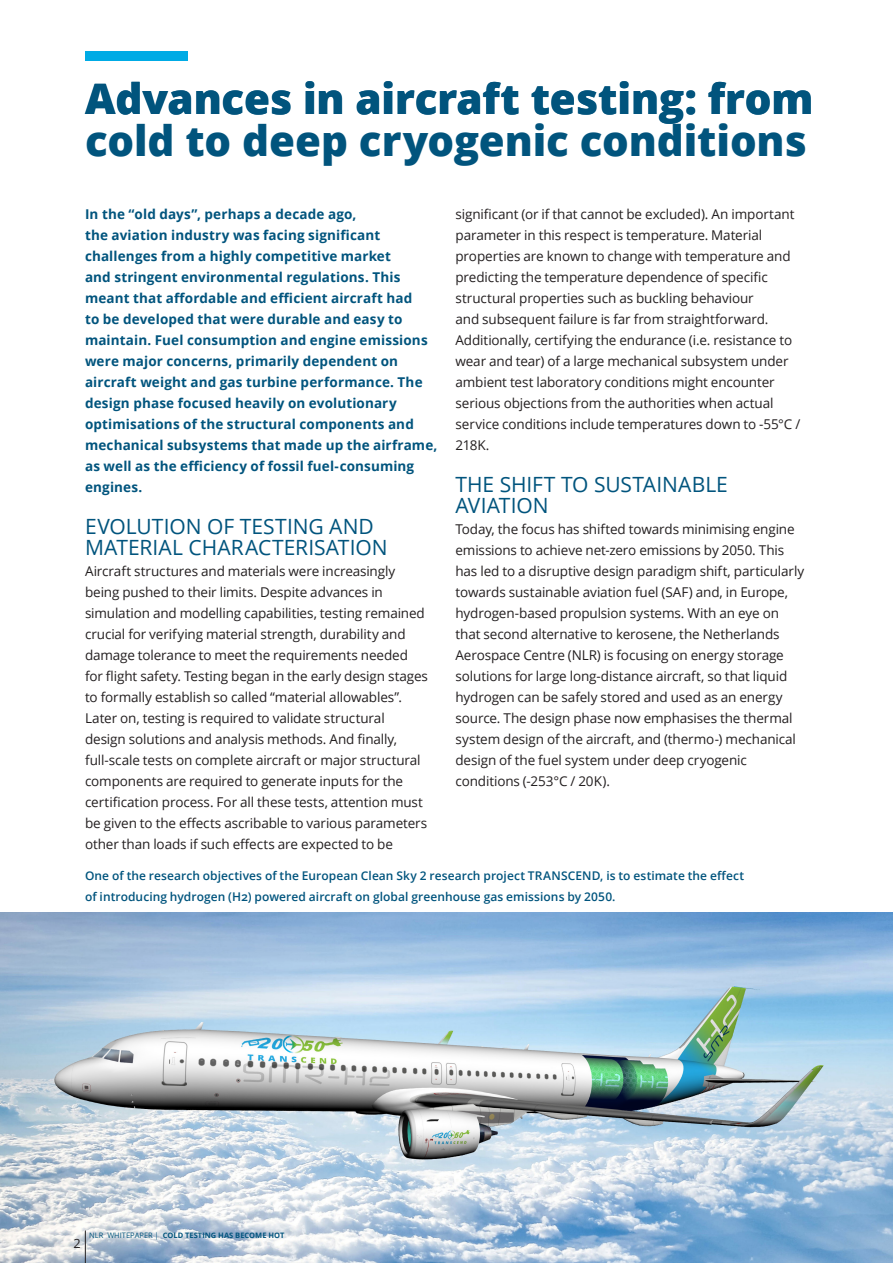
<style>
.page{position:relative;width:893px;height:1263px;background:#fff}
.page>*{position:absolute;margin:0;border:0;box-sizing:border-box;transform-origin:0 0}
.Titel_02{font:800 42px "Open Sans";letter-spacing:-.005em;color:#01547d}
.Aleineakop_3{font:21px/21px "Open Sans";color:#01547d}
.Broodtekst{font:13.5px/21px "Open Sans";letter-spacing:-.01em;color:#231f20}
.Introtekst{font:700 13.5px/21px "Open Sans";letter-spacing:.01em;color:#01547d}
.t1{font:12.75px "Open Sans";color:#231f20}
.Fotobijschrift{font:600 12px "Open Sans";letter-spacing:.005em;color:#01547d}
.t2{font:700 7.5px "Open Sans";color:#01547d}
.s1{font-weight:400}
</style>
<div class="page">
<img style="left:0;top:912px;width:893px;height:351px">
<hr style="left:85px;top:1230px;width:1px;height:33px;background:#231f20">
<div style="left:85px;top:51px;width:102px;height:10px;background:#00abe5"></div>
<p class="Titel_02" style="left:85px;top:67px;width:730px">Advances in aircraft testing: from</p>
<p class="Titel_02" style="left:85px;top:109px;width:723px">cold to deep cryogenic conditions</p>
<p class="Introtekst" style="left:85px;top:204px;width:354px">In the “old days”, perhaps a decade ago,<br>the aviation industry was facing significant challenges from a highly competitive market<br>and stringent environmental regulations. This meant that affordable and efficient aircraft had<br>to be developed that were durable and easy to maintain. Fuel consumption and engine emissions were major concerns, primarily dependent on aircraft weight and gas turbine performance. The design phase focused heavily on evolutionary optimisations of the structural components and mechanical subsystems that made up the airframe, as well as the efficiency of fossil fuel-consuming engines.</p>
<p class="Aleineakop_3" style="left:85px;top:516px;width:304px">EVOLUTION OF TESTING AND<br>MATERIAL CHARACTERISATION</p>
<p class="Broodtekst" style="left:85px;top:561px;width:344px">Aircraft structures and materials were increasingly being pushed to their limits. Despite advances in simulation and modelling capabilities, testing remained crucial for verifying material strength, durability and damage tolerance to meet the requirements needed for flight safety. Testing began in the early design stages to formally establish so called “material allowables”.<br>Later on, testing is required to validate structural design solutions and analysis methods. And finally, full-scale tests on complete aircraft or major structural components are required to generate inputs for the certification process. For all these tests, attention must be given to the effects ascribable to various parameters other than loads if such effects are expected to be</p>
<p class="Broodtekst" style="left:455px;top:204px;width:346px">significant (or if that cannot be excluded). An important parameter in this respect is temperature. Material properties are known to change with temperature and predicting the temperature dependence of specific structural properties such as buckling behaviour<br>and subsequent failure is far from straightforward.<br>Additionally, certifying the endurance (i.e. resistance to wear and tear) of a large mechanical subsystem under ambient test laboratory conditions might encounter serious objections from the authorities when actual service conditions include temperatures down to -55°C / 218K.</p>
<p class="Aleineakop_3" style="left:455px;top:474px;width:274px">THE SHIFT TO SUSTAINABLE<br>AVIATION</p>
<p class="Broodtekst" style="left:455px;top:519px;width:350px">Today, the focus has shifted towards minimising engine emissions to achieve net-zero emissions by 2050. This has led to a disruptive design paradigm shift, particularly towards sustainable aviation fuel (SAF) and, in Europe, hydrogen-based propulsion systems. With an eye on that second alternative to kerosene, the Netherlands Aerospace Centre (NLR) is focusing on energy storage solutions for large long-distance aircraft, so that liquid hydrogen can be safely stored and used as an energy source. The design phase now emphasises the thermal system design of the aircraft, and (thermo-) mechanical design of the fuel system under deep cryogenic conditions (-253°C / 20K).</p>
<p class="Fotobijschrift" style="left:85px;top:867px;width:661px">One of the research objectives of the European Clean Sky 2 research project TRANSCEND, is to estimate the effect</p>
<p class="Fotobijschrift" style="left:85px;top:888px;width:532px">of introducing hydrogen (H2) powered aircraft on global greenhouse gas emissions by 2050.</p>
<p class="t1" style="left:73px;top:1235px;width:9px">2</p>
<p class="t2" style="left:89px;top:1230px;width:197px"><span class="s1">NLR WHITEPAPER |</span> COLD TESTING HAS BECOME HOT</p>
</div>
